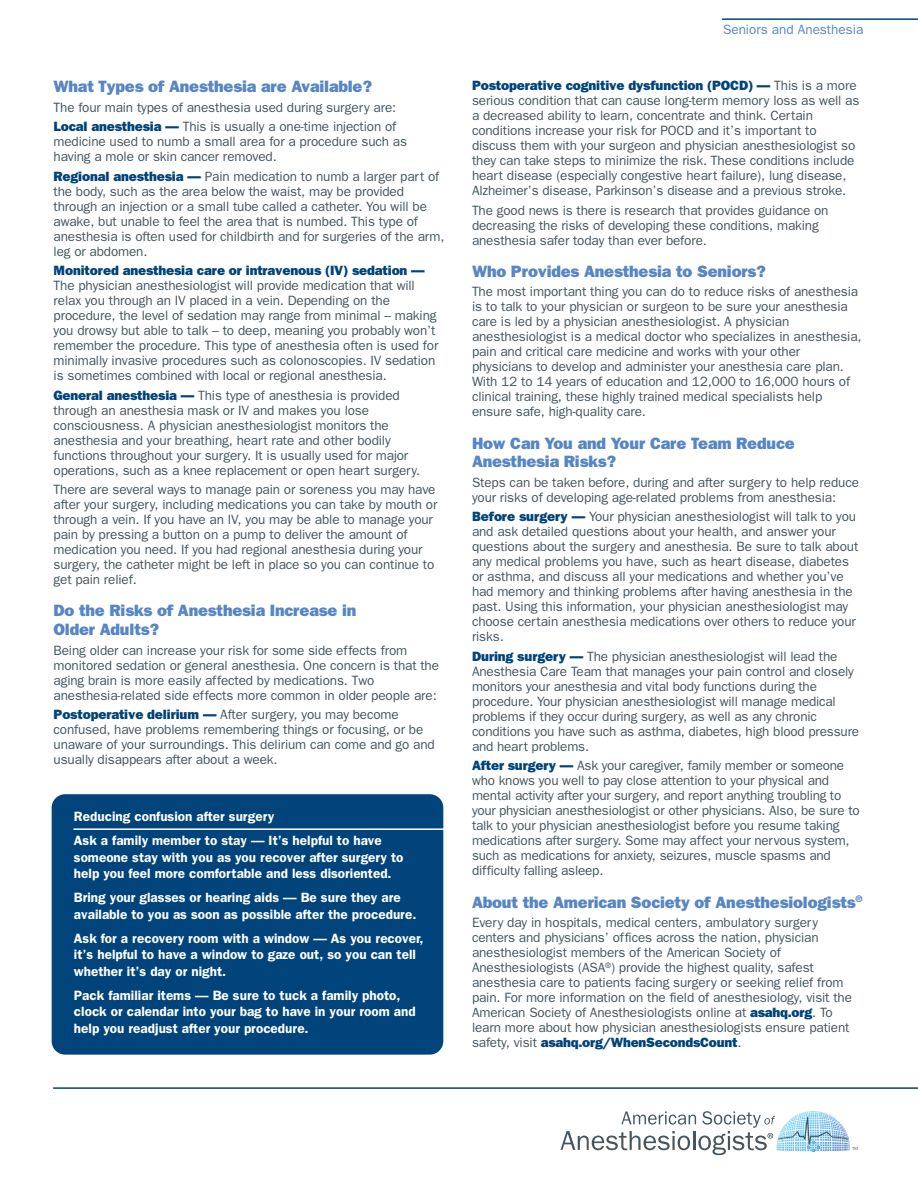
<style>
.page{position:relative;width:918px;height:1188px;background:#fff}
.page>*{position:absolute;margin:0;border:0;box-sizing:border-box;transform-origin:0 0}
.t1{font:800 16.5px/18.8px "Franklin Gothic";letter-spacing:-.01em;color:#5786c5}
.t2{font:13.5px/15px "Franklin Gothic";letter-spacing:-.01em;color:#45555f}
.t3{font:600 13.5px/16.5px "Franklin Gothic";color:#fff}
.t4{font:800 13.5px "Franklin Gothic";letter-spacing:-.01em;color:#00447b}
.t5{font:13.5px "Franklin Gothic";color:#5786c5}
.s1{font-weight:800;color:#00447b}
</style>
<div class="page">
<div style="left:52px;top:794px;width:391px;height:261px;background:#00447b;border-radius:14px"></div>
<hr style="left:722px;top:18px;width:196px;height:2px;background:#00447b">
<hr style="left:54px;top:1087px;width:864px;height:2px;background:#00447b">
<svg style="left:561px;top:1111px;width:297px;height:44px"></svg>
<hr style="left:74px;top:828px;width:375px;height:2px;background:#fff">
<p class="t1" style="left:54px;top:77px;width:320px">What Types of Anesthesia are Available?</p>
<p class="t2" style="left:54px;top:97px;width:344px;line-height:19.5px">The four main types of anesthesia used during surgery are:<br><span class="s1">Local anesthesia —</span> This is usually a one-time injection of</p>
<p class="t2" style="left:54px;top:134px;width:355px">medicine used to numb a small area for a procedure such as having a mole or skin cancer removed.</p>
<p class="t2" style="left:54px;top:168px;width:392px"><span class="s1">Regional anesthesia —</span> Pain medication to numb a larger part of the body, such as the area below the waist, may be provided through an injection or a small tube called a catheter. You will be awake, but unable to feel the area that is numbed. This type of anesthesia is often used for childbirth and for surgeries of the arm, leg or abdomen.</p>
<p class="t4" style="left:54px;top:263px;width:373px">Monitored anesthesia care or intravenous (IV) sedation —</p>
<p class="t2" style="left:54px;top:278px;width:386px">The physician anesthesiologist will provide medication that will relax you through an IV placed in a vein. Depending on the procedure, the level of sedation may range from minimal – making you drowsy but able to talk – to deep, meaning you probably won’t remember the procedure. This type of anesthesia often is used for minimally invasive procedures such as colonoscopies. IV sedation is sometimes combined with local or regional anesthesia.</p>
<p class="t2" style="left:54px;top:387px;width:368px"><span class="s1">General anesthesia —</span> This type of anesthesia is provided through an anesthesia mask or IV and makes you lose consciousness. A physician anesthesiologist monitors the anesthesia and your breathing, heart rate and other bodily functions throughout your surgery. It is usually used for major operations, such as a knee replacement or open heart surgery.</p>
<p class="t2" style="left:54px;top:482px;width:385px">There are several ways to manage pain or soreness you may have after your surgery, including medications you can take by mouth or through a vein. If you have an IV, you may be able to manage your pain by pressing a button on a pump to deliver the amount of medication you need. If you had regional anesthesia during your surgery, the catheter might be left in place so you can continue to get pain relief.</p>
<p class="t1" style="left:54px;top:601px;width:304px">Do the Risks of Anesthesia Increase in<br>Older Adults?</p>
<p class="t2" style="left:54px;top:642px;width:387px">Being older can increase your risk for some side effects from monitored sedation or general anesthesia. One concern is that the aging brain is more easily affected by medications. Two anesthesia-related side effects more common in older people are:</p>
<p class="t2" style="left:54px;top:707px;width:383px"><span class="s1">Postoperative delirium —</span> After surgery, you may become confused, have problems remembering things or focusing, or be unaware of your surroundings. This delirium can come and go and usually disappears after about a week.</p>
<p class="t3" style="left:74px;top:804px;width:309px;line-height:24px">Reducing confusion after surgery<br>Ask a family member to stay — It’s helpful to have</p>
<p class="t3" style="left:74px;top:848px;width:331px">someone stay with you as you recover after surgery to help you feel more comfortable and less disoriented.</p>
<p class="t3" style="left:74px;top:889px;width:344px">Bring your glasses or hearing aids — Be sure they are available to you as soon as possible after the procedure.</p>
<p class="t3" style="left:74px;top:929px;width:351px">Ask for a recovery room with a window — As you recover, it’s helpful to have a window to gaze out, so you can tell whether it’s day or night.</p>
<p class="t3" style="left:74px;top:986px;width:343px">Pack familiar items — Be sure to tuck a family photo, clock or calendar into your bag to have in your room and help you readjust after your procedure.</p>
<p class="t5" style="left:723px;top:21px;width:142px">Seniors and Anesthesia</p>
<p class="t2" style="left:472px;top:78px;width:389px"><span class="s1">Postoperative cognitive dysfunction (POCD) —</span> This is a more serious condition that can cause long-term memory loss as well as a decreased ability to learn, concentrate and think. Certain conditions increase your risk for POCD and it’s important to discuss them with your surgeon and physician anesthesiologist so they can take steps to minimize the risk. These conditions include heart disease (especially congestive heart failure), lung disease, Alzheimer’s disease, Parkinson’s disease and a previous stroke.</p>
<p class="t2" style="left:472px;top:202px;width:358px">The good news is there is research that provides guidance on decreasing the risks of developing these conditions, making anesthesia safer today than ever before.</p>
<p class="t1" style="left:472px;top:261px;width:296px">Who Provides Anesthesia to Seniors?</p>
<p class="t2" style="left:472px;top:284px;width:391px">The most important thing you can do to reduce risks of anesthesia is to talk to your physician or surgeon to be sure your anesthesia care is led by a physician anesthesiologist. A physician anesthesiologist is a medical doctor who specializes in anesthesia, pain and critical care medicine and works with your other physicians to develop and administer your anesthesia care plan.<br>With 12 to 14 years of education and 12,000 to 16,000 hours of clinical training, these highly trained medical specialists help ensure safe, high-quality care.</p>
<p class="t1" style="left:472px;top:433px;width:324px">How Can You and Your Care Team Reduce<br>Anesthesia Risks?</p>
<p class="t2" style="left:472px;top:474px;width:388px">Steps can be taken before, during and after surgery to help reduce your risks of developing age-related problems from anesthesia:</p>
<p class="t2" style="left:472px;top:509px;width:388px"><span class="s1">Before surgery —</span> Your physician anesthesiologist will talk to you and ask detailed questions about your health, and answer your questions about the surgery and anesthesia. Be sure to talk about any medical problems you have, such as heart disease, diabetes or asthma, and discuss all your medications and whether you’ve had memory and thinking problems after having anesthesia in the past. Using this information, your physician anesthesiologist may choose certain anesthesia medications over others to reduce your risks.</p>
<p class="t2" style="left:472px;top:648px;width:389px"><span class="s1">During surgery —</span> The physician anesthesiologist will lead the Anesthesia Care Team that manages your pain control and closely monitors your anesthesia and vital body functions during the procedure. Your physician anesthesiologist will manage medical problems if they occur during surgery, as well as any chronic conditions you have such as asthma, diabetes, high blood pressure and heart problems.</p>
<p class="t2" style="left:472px;top:758px;width:389px"><span class="s1">After surgery —</span> Ask your caregiver, family member or someone who knows you well to pay close attention to your physical and mental activity after your surgery, and report anything troubling to your physician anesthesiologist or other physicians. Also, be sure to talk to your physician anesthesiologist before you resume taking medications after surgery. Some may affect your nervous system, such as medications for anxiety, seizures, muscle spasms and difficulty falling asleep.</p>
<p class="t1" style="left:472px;top:892px;width:392px">About the American Society of Anesthesiologists<sup>®</sup></p>
<p class="t2" style="left:472px;top:915px;width:382px">Every day in hospitals, medical centers, ambulatory surgery centers and physicians’ offices across the nation, physician anesthesiologist members of the American Society of Anesthesiologists (ASA<sup>®</sup>) provide the highest quality, safest anesthesia care to patients facing surgery or seeking relief from pain. For more information on the field of anesthesiology, visit the American Society of Anesthesiologists online at <span class="s1">asahq.org</span>. To learn more about how physician anesthesiologists ensure patient safety, visit <span class="s1">asahq.org/WhenSecondsCount</span>.</p>
</div>
